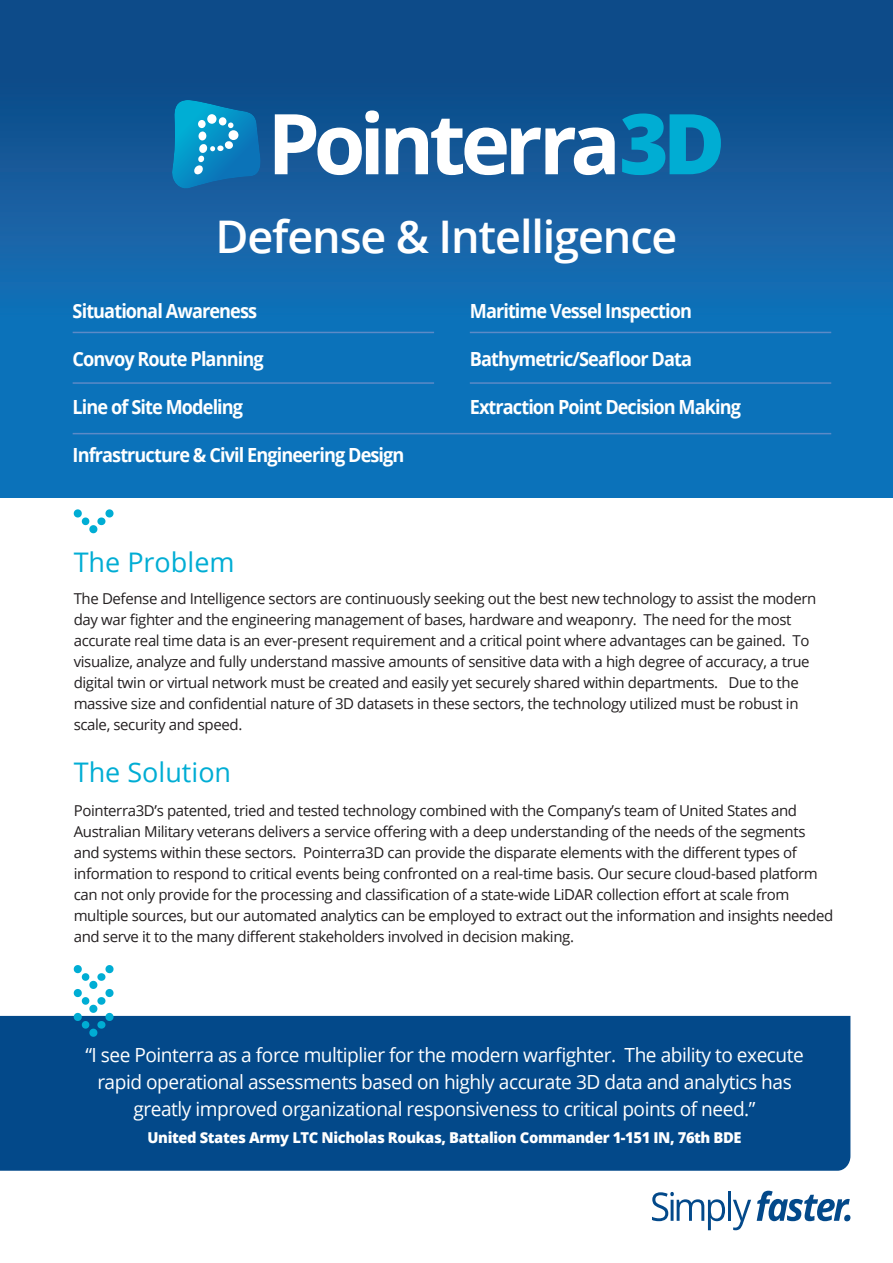
<style>
.page{position:relative;width:893px;height:1263px;background:#fff}
.page>*{position:absolute;margin:0;border:0;box-sizing:border-box;transform-origin:0 0}
.t1{font:600 45px "Open Sans";letter-spacing:-.025em;color:#fff}
.t2{font:27px "Open Sans";color:#00add4}
.t3{font:19.5px/27px "Open Sans";letter-spacing:-.025em;color:#fff;text-align:center}
.t4{font:700 19.5px "Open Sans";letter-spacing:-.05em;color:#fff;scale:.93 1}
.t5{font:15px/21px "Open Sans";letter-spacing:-.025em;color:#231f20}
.t6{font:800 15px "Open Sans";letter-spacing:-.025em;color:#fff}
</style>
<div class="page">
<div style="left:0;top:0;width:893px;height:498px;background:linear-gradient(to bottom,#124985,#0d7cc7)"></div>
<div style="left:0;top:1016px;width:850px;height:155px;background:#03498a"></div>
<svg style="left:652px;top:1192px;width:73px;height:38px"></svg>
<hr style="left:728px;top:1191px;width:3px;height:30px;background:#03498a">
<svg style="left:733px;top:1200px;width:18px;height:30px"></svg>
<svg style="left:757px;top:1191px;width:93px;height:30px"></svg>
<svg style="left:275px;top:110px;width:104px;height:65px"></svg>
<svg style="left:386px;top:119px;width:229px;height:56px"></svg>
<svg style="left:171px;top:100px;width:90px;height:91px;background:#1788bd"></svg>
<div style="left:228px;top:130px;width:10px;height:10px;background:#fff;border-radius:50%"></div>
<svg style="left:622px;top:113px;width:99px;height:62px;background:#068cbc"></svg>
<hr style="left:73px;top:332px;width:361px;height:1px;background:#5c8ac7">
<hr style="left:73px;top:382px;width:361px;height:2px;background:#5c8ac7">
<hr style="left:73px;top:433px;width:758px;height:1px;background:#5c8ac7">
<hr style="left:470px;top:332px;width:361px;height:1px;background:#5c8ac7">
<hr style="left:470px;top:382px;width:361px;height:2px;background:#5c8ac7">
<svg style="left:74px;top:965px;width:40px;height:72px"></svg>
<svg style="left:74px;top:509px;width:40px;height:24px"></svg>
<h1 class="t1" style="left:215px;top:218px;width:463px">Defense &amp; Intelligence</h1>
<h3 class="t4" style="left:73px;top:303px;width:200px">Situational Awareness</h3>
<h3 class="t4" style="left:73px;top:351px;width:207px">Convoy Route Planning</h3>
<h3 class="t4" style="left:73px;top:399px;width:185px">Line of Site Modeling</h3>
<h3 class="t4" style="left:73px;top:447px;width:358px">Infrastructure &amp; Civil Engineering Design</h3>
<h2 class="t2" style="left:74px;top:552px;width:162px">The Problem</h2>
<h3 class="t4" style="left:470px;top:303px;width:241px">Maritime Vessel Inspection</h3>
<h3 class="t4" style="left:470px;top:345px;width:240px">Bathymetric/Seafloor Data</h3>
<h3 class="t4" style="left:470px;top:399px;width:293px">Extraction Point Decision Making</h3>
<p class="t5" style="left:74px;top:588px;width:744px">The Defense and Intelligence sectors are continuously seeking out the best new technology to assist the modern day war fighter and the engineering management of bases, hardware and weaponry. The need for the most accurate real time data is an ever-present requirement and a critical point where advantages can be gained. To visualize, analyze and fully understand massive amounts of sensitive data with a high degree of accuracy, a true digital twin or virtual network must be created and easily yet securely shared within departments. Due to the massive size and confidential nature of 3D datasets in these sectors, the technology utilized must be robust in scale, security and speed.</p>
<h2 class="t2" style="left:74px;top:761px;width:159px">The Solution</h2>
<p class="t5" style="left:74px;top:802px;width:761px">Pointerra3D’s patented, tried and tested technology combined with the Company’s team of United States and Australian Military veterans delivers a service offering with a deep understanding of the needs of the segments and systems within these sectors. Pointerra3D can provide the disparate elements with the different types of information to respond to critical events being confronted on a real-time basis. Our secure cloud-based platform can not only provide for the processing and classification of a state-wide LiDAR collection effort at scale from multiple sources, but our automated analytics can be employed to extract out the information and insights needed and serve it to the many different stakeholders involved in decision making.</p>
<p class="t3" style="left:85px;top:1041px;width:720px">“I see Pointerra as a force multiplier for the modern warfighter. The ability to execute rapid operational assessments based on highly accurate 3D data and analytics has greatly improved organizational responsiveness to critical points of need.”</p>
<p class="t6" style="left:147px;top:1131px;width:596px">United States Army LTC Nicholas Roukas, Battalion Commander 1-151 IN, 76th BDE</p>
</div>
